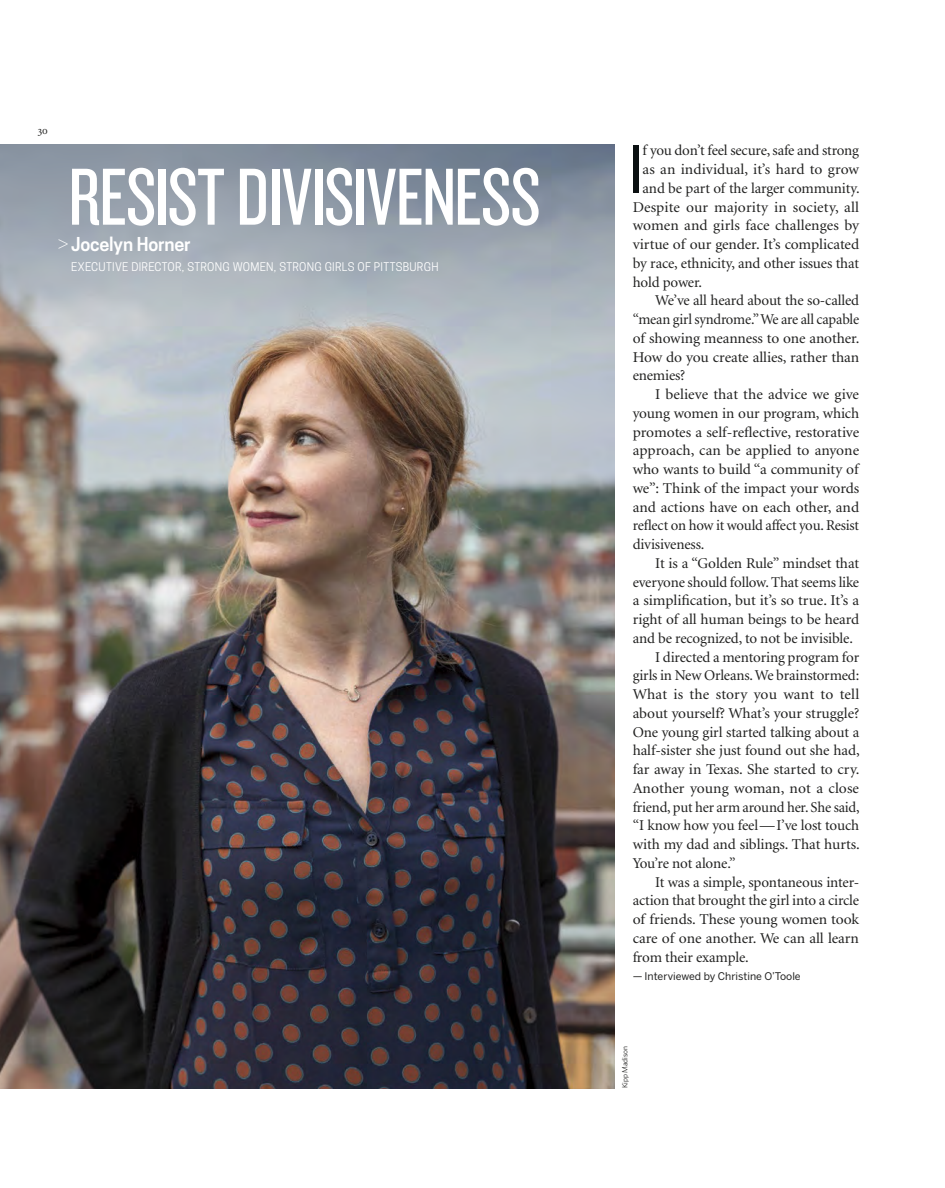
<style>
.page{position:relative;width:945px;height:1188px;background:#fff}
.page>*{position:absolute;margin:0;border:0;box-sizing:border-box;transform-origin:0 0}
.t1{font:84px "Knockout 28 Junior Feathrwt";letter-spacing:-.015em;color:#fff}
.t2{font:71.25px "Knockout 28 Junior Feathrwt";color:#0b1011}
.t3{font:600 18px "Cooper Hewitt";letter-spacing:-.01em;color:#fff}
.t4{font:15px "Minion";letter-spacing:-.01em;color:#212120}
.t5{font:15px "Minion";letter-spacing:.01em;color:#212120}
.t6{font:11.25px "Cooper Hewitt";letter-spacing:.02em;color:#fff}
.t7{font:11.25px "Minion Regular SC";color:#212120}
.t8{font:10.5px "Benton Sans";color:#212120}
.t9{font:7.5px "Whitney";letter-spacing:-.01em;color:#212120}
.s1{font-weight:300}
</style>
<div class="page">
<img style="left:0;top:144px;width:615px;height:945px">
<p class="t7" style="left:38px;top:125px;width:12px">30</p>
<h1 class="t1" style="left:68px;top:145px;width:474px">RESIST DIVISIVENESS</h1>
<p class="t3" style="left:58px;top:234px;width:135px"><span class="s1">&gt;</span> Jocelyn Horner</p>
<p class="t6" style="left:71px;top:260px;width:369px">EXECUTIVE DIRECTOR, STRONG WOMEN, STRONG GIRLS OF PITTSBURGH</p>
<h2 class="t2" style="left:629px;top:126px;width:14px">I</h2>
<p class="t4" style="left:643px;top:143px;width:218px">f you don’t feel secure, safe and strong</p>
<p class="t4" style="left:643px;top:162px;width:218px">as an individual, it’s hard to grow</p>
<p class="t4" style="left:643px;top:181px;width:219px">and be part of the larger community.</p>
<p class="t5" style="left:633px;top:199px;width:228px">Despite our majority in society, all</p>
<p class="t4" style="left:633px;top:218px;width:228px">women and girls face challenges by</p>
<p class="t4" style="left:633px;top:237px;width:228px">virtue of our gender. It’s complicated</p>
<p class="t4" style="left:633px;top:256px;width:228px">by race, ethnicity, and other issues that</p>
<p class="t4" style="left:633px;top:274px;width:71px">hold power.</p>
<p class="t4" style="left:655px;top:293px;width:205px">We’ve all heard about the so-called</p>
<p class="t4" style="left:633px;top:312px;width:228px">“mean girl syndrome.” We are all capable</p>
<p class="t4" style="left:633px;top:331px;width:228px">of showing meanness to one another.</p>
<p class="t4" style="left:633px;top:349px;width:228px">How do you create allies, rather than</p>
<p class="t4" style="left:633px;top:368px;width:54px">enemies?</p>
<p class="t4" style="left:655px;top:387px;width:205px">I believe that the advice we give</p>
<p class="t4" style="left:633px;top:406px;width:228px">young women in our program, which</p>
<p class="t4" style="left:633px;top:424px;width:228px">promotes a self-reflective, restorative</p>
<p class="t4" style="left:633px;top:443px;width:228px">approach, can be applied to anyone</p>
<p class="t4" style="left:633px;top:462px;width:227px">who wants to build “a community of</p>
<p class="t4" style="left:633px;top:481px;width:228px">we”: Think of the impact your words</p>
<p class="t4" style="left:633px;top:499px;width:228px">and actions have on each other, and</p>
<p class="t4" style="left:633px;top:518px;width:228px">reflect on how it would affect you. Resist</p>
<p class="t4" style="left:633px;top:537px;width:73px">divisiveness.</p>
<p class="t4" style="left:655px;top:556px;width:206px">It is a “Golden Rule” mindset that</p>
<p class="t4" style="left:633px;top:574px;width:228px">everyone should follow. That seems like</p>
<p class="t4" style="left:633px;top:593px;width:228px">a simplification, but it’s so true. It’s a</p>
<p class="t4" style="left:633px;top:612px;width:228px">right of all human beings to be heard</p>
<p class="t4" style="left:633px;top:631px;width:222px">and be recognized, to not be invisible.</p>
<p class="t4" style="left:655px;top:649px;width:205px">I directed a mentoring program for</p>
<p class="t4" style="left:633px;top:668px;width:228px">girls in New Orleans. We brainstormed:</p>
<p class="t5" style="left:633px;top:687px;width:228px">What is the story you want to tell</p>
<p class="t4" style="left:633px;top:706px;width:228px">about yourself? What’s your struggle?</p>
<p class="t4" style="left:633px;top:724px;width:228px">One young girl started talking about a</p>
<p class="t4" style="left:633px;top:743px;width:229px">half-sister she just found out she had,</p>
<p class="t4" style="left:633px;top:762px;width:228px">far away in Texas. She started to cry.</p>
<p class="t4" style="left:633px;top:781px;width:228px">Another young woman, not a close</p>
<p class="t4" style="left:633px;top:799px;width:229px">friend, put her arm around her. She said,</p>
<p class="t4" style="left:633px;top:818px;width:228px">“I know how you feel—I’ve lost touch</p>
<p class="t4" style="left:633px;top:837px;width:229px">with my dad and siblings. That hurts.</p>
<p class="t4" style="left:633px;top:856px;width:104px">You’re not alone.”</p>
<p class="t4" style="left:655px;top:874px;width:205px">It was a simple, spontaneous inter-</p>
<p class="t4" style="left:633px;top:893px;width:228px">action that brought the girl into a circle</p>
<p class="t4" style="left:633px;top:912px;width:228px">of friends. These young women took</p>
<p class="t4" style="left:633px;top:931px;width:228px">care of one another. We can all learn</p>
<p class="t4" style="left:633px;top:949px;width:118px">from their example.</p>
<p class="t8" style="left:633px;top:970px;width:170px">— Interviewed by Christine O’Toole</p>
<p class="t9" style="left:620px;top:1088px;width:44px;rotate:-90deg">Kipp Madison</p>
</div>
